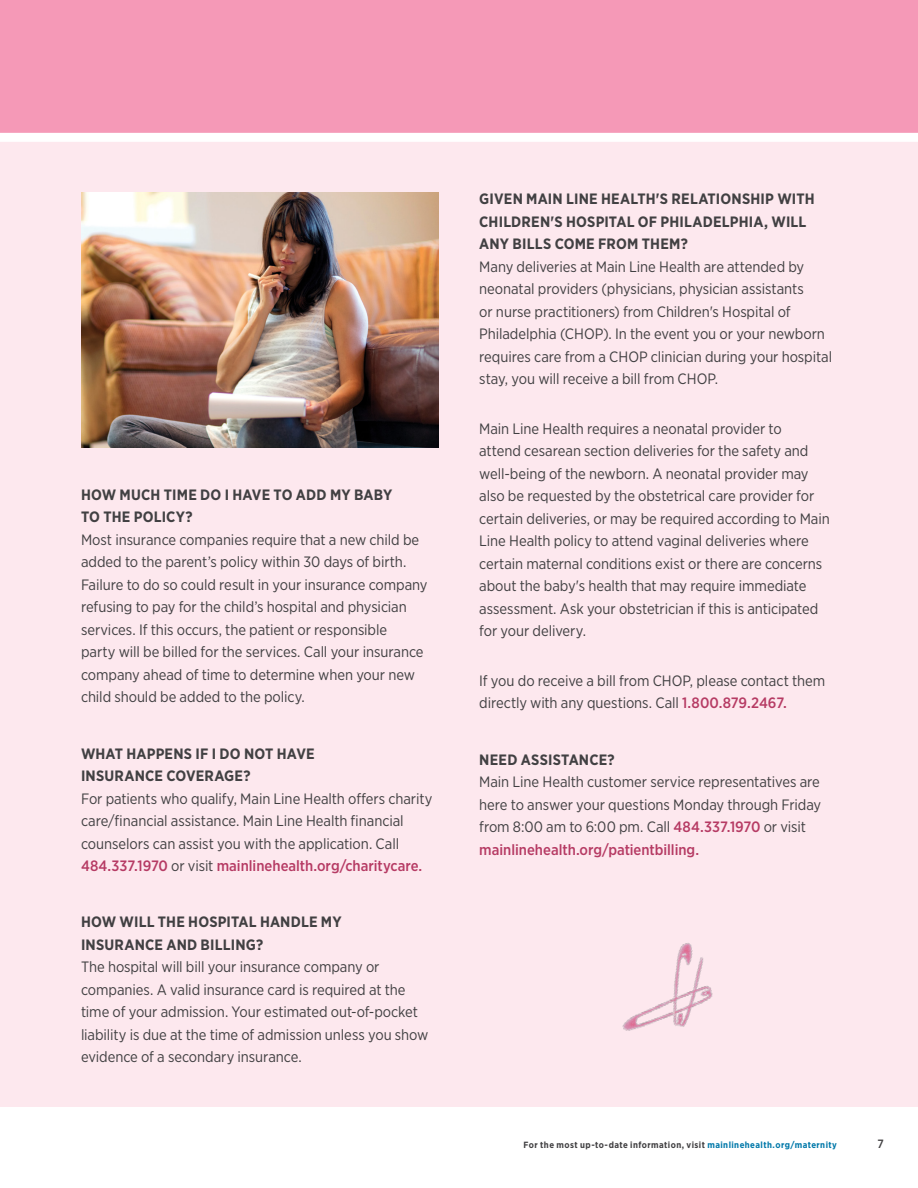
<style>
.page{position:relative;width:918px;height:1188px;background:#fff}
.page>*{position:absolute;margin:0;border:0;box-sizing:border-box;transform-origin:0 0}
.Body_copy{font:15px/22.5px "Gotham Narrow";letter-spacing:-.005em;color:#414042}
.Subheading_alt_2{font:700 15px/22.5px "Gotham Narrow";letter-spacing:.01em;color:#414042}
.t1{font:500 12px "Gotham Narrow";color:#414042}
.t2{font:700 9px "Gotham Narrow";letter-spacing:.05em;color:#414042}
.s1{font-weight:500;color:#b63b64}
.s2{color:#0078a9}
</style>
<div class="page">
<div style="left:0;top:132px;width:918px;height:975px;background:#fde8ee"></div>
<img style="left:81px;top:193px;width:358px;height:254px">
<div style="left:0;top:0;width:918px;height:133px;background:#f599b7"></div>
<div style="left:0;top:133px;width:918px;height:9px;background:#fff"></div>
<img style="left:622px;top:943px;width:91px;height:88px">
<p class="Subheading_alt_2" style="left:81px;top:483px;width:313px">HOW MUCH TIME DO I HAVE TO ADD MY BABY<br>TO THE POLICY?</p>
<p class="Body_copy" style="left:81px;top:528px;width:348px">Most insurance companies require that a new child be added to the parent’s policy within 30 days of birth.<br>Failure to do so could result in your insurance company refusing to pay for the child’s hospital and physician services. If this occurs, the patient or responsible<br>party will be billed for the services. Call your insurance company ahead of time to determine when your new child should be added to the policy.</p>
<p class="Subheading_alt_2" style="left:81px;top:742px;width:235px">WHAT HAPPENS IF I DO NOT HAVE<br>INSURANCE COVERAGE?</p>
<p class="Body_copy" style="left:81px;top:787px;width:353px">For patients who qualify, Main Line Health offers charity care/financial assistance. Main Line Health financial counselors can assist you with the application. Call <span class="s1">484.337.1970</span> or visit <span class="s1">mainlinehealth.org/charitycare.</span></p>
<p class="Subheading_alt_2" style="left:81px;top:911px;width:262px">HOW WILL THE HOSPITAL HANDLE MY<br>INSURANCE AND BILLING?</p>
<p class="Body_copy" style="left:81px;top:956px;width:349px">The hospital will bill your insurance company or companies. A valid insurance card is required at the time of your admission. Your estimated out-of-pocket liability is due at the time of admission unless you show evidence of a secondary insurance.</p>
<p class="Subheading_alt_2" style="left:479px;top:188px;width:337px">GIVEN MAIN LINE HEALTH'S RELATIONSHIP WITH<br>CHILDREN'S HOSPITAL OF PHILADELPHIA, WILL<br>ANY BILLS COME FROM THEM?</p>
<p class="Body_copy" style="left:479px;top:255px;width:354px">Many deliveries at Main Line Health are attended by neonatal providers (physicians, physician assistants<br>or nurse practitioners) from Children's Hospital of Philadelphia (CHOP). In the event you or your newborn requires care from a CHOP clinician during your hospital stay, you will receive a bill from CHOP.</p>
<p class="Body_copy" style="left:479px;top:417px;width:352px">Main Line Health requires a neonatal provider to<br>attend cesarean section deliveries for the safety and well-being of the newborn. A neonatal provider may also be requested by the obstetrical care provider for certain deliveries, or may be required according to Main Line Health policy to attend vaginal deliveries where certain maternal conditions exist or there are concerns about the baby's health that may require immediate assessment. Ask your obstetrician if this is anticipated for your delivery.</p>
<p class="Body_copy" style="left:479px;top:669px;width:348px">If you do receive a bill from CHOP, please contact them directly with any questions. Call <span class="s1">1.800.879.2467.</span></p>
<p class="Subheading_alt_2" style="left:479px;top:748px;width:137px">NEED ASSISTANCE?</p>
<p class="Body_copy" style="left:479px;top:770px;width:343px">Main Line Health customer service representatives are here to answer your questions Monday through Friday from 8:00 am to 6:00 pm. Call <span class="s1">484.337.1970</span> or visit <span class="s1">mainlinehealth.org/patientbilling.</span></p>
<p class="t2" style="left:524px;top:1139px;width:315px">For the most up-to-date information, visit <span class="s2">mainlinehealth.org/maternity</span></p>
<p class="t1" style="left:878px;top:1136px;width:8px">7</p>
</div>
